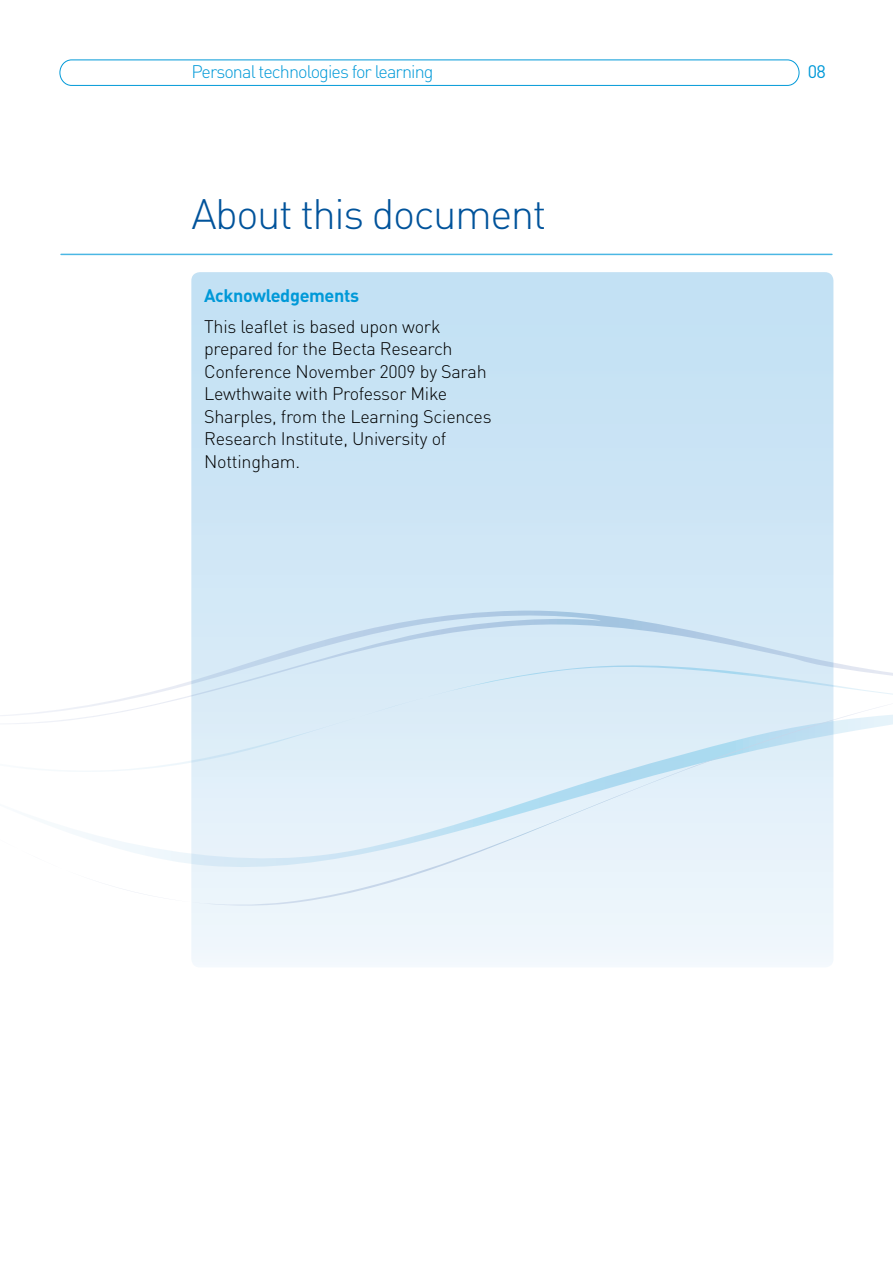
<style>
.page{position:relative;width:893px;height:1263px;background:#fff}
.page>*{position:absolute;margin:0;border:0;box-sizing:border-box;transform-origin:0 0}
.t1{font:300 42px "DIN";letter-spacing:-.035em;color:#00539b}
.t2{font:300 18px/22.5px "DIN";letter-spacing:-.015em;color:#000}
.t3{font:300 18px "DIN";letter-spacing:-.05em;color:#0099d8}
.t4{font:700 18px "DIN";letter-spacing:-.02em;color:#0099d8}
.t5{font:18px "DIN";color:#0099d8}
</style>
<div class="page">
<div style="left:60px;top:60px;width:739px;height:26px;border:1px solid #0099d8;border-radius:12px"></div>
<svg style="left:191px;top:272px;width:642px;height:695px;background:#cfe6f5"></svg>
<hr style="left:61px;top:254px;width:771px;height:1px;background:#4bb7e4">
<svg style="left:0;top:587px;width:893px;height:320px"></svg>
<p class="t3" style="left:191px;top:61px;width:244px">Personal technologies for learning</p>
<p class="t5" style="left:808px;top:61px;width:19px">08</p>
<h1 class="t1" style="left:191px;top:188px;width:357px">About this document</h1>
<h3 class="t4" style="left:204px;top:283px;width:156px">Acknowledgements</h3>
<p class="t2" style="left:204px;top:315px;width:289px">This leaflet is based upon work prepared for the Becta Research<br>Conference November 2009 by Sarah<br>Lewthwaite with Professor Mike<br>Sharples, from the Learning Sciences<br>Research Institute, University of<br>Nottingham.</p>
</div>
